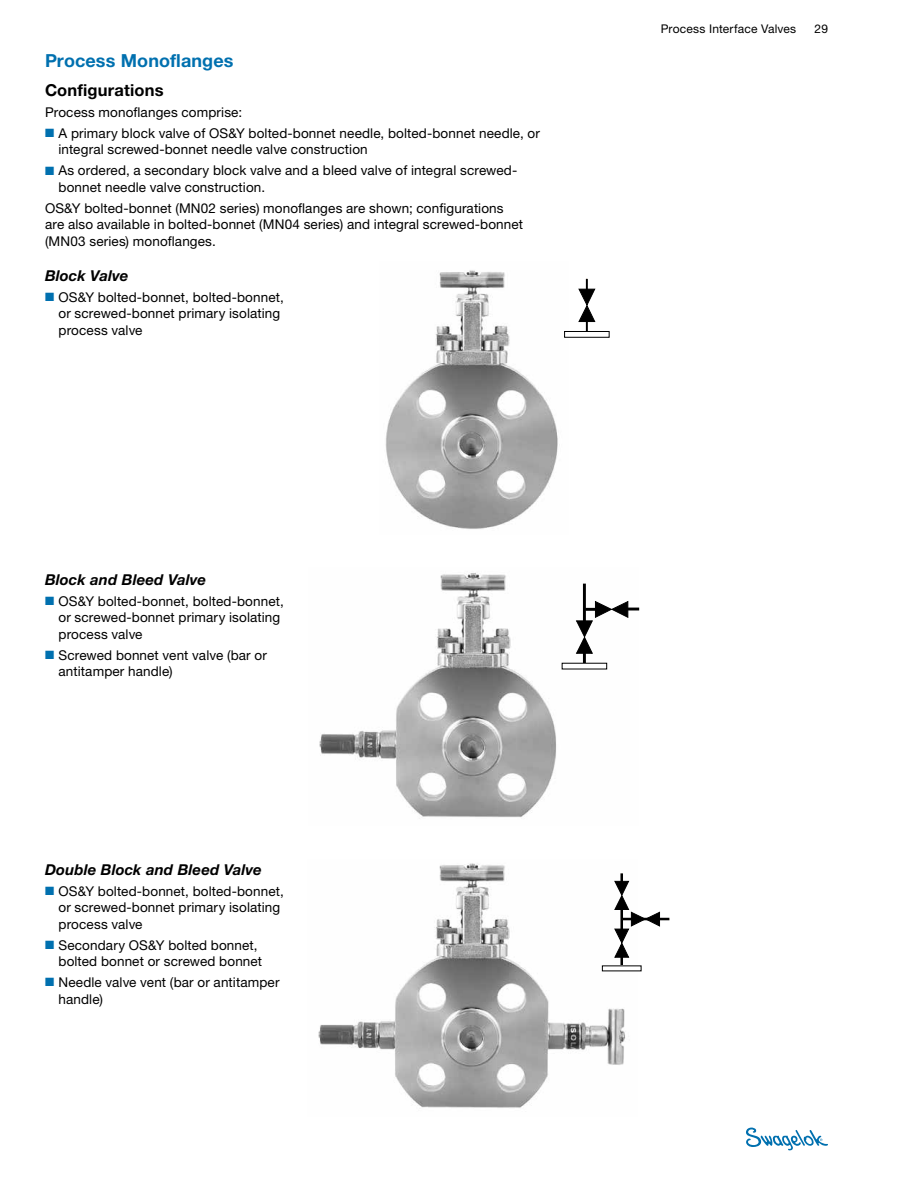
<style>
.page{position:relative;width:918px;height:1188px;background:#fff}
.page>*{position:absolute;margin:0;border:0;box-sizing:border-box;transform-origin:0 0}
.section_hd{font:700 18px "Helvetica Neue LT Std";letter-spacing:.005em;color:#0070af}
.subhd{font:700 16.5px "Helvetica Neue LT Std";letter-spacing:.01em;color:#000}
.subhd2{font:italic 700 15px "Helvetica Neue LT Std";letter-spacing:.005em;color:#000}
.BC_hang{font:13.5px/16.5px "Helvetica Neue LT Std";letter-spacing:.01em;color:#000}
.BC{font:13.5px/16.5px "Helvetica Neue LT Std";letter-spacing:.01em;color:#000}
.t1{font:12px "Helvetica Neue LT Std";letter-spacing:.01em;color:#000}
.s1{color:#0070af}
</style>
<div class="page">
<svg style="left:746px;top:1128px;width:82px;height:22px"></svg>
<img style="left:385px;top:270px;width:173px;height:259px">
<hr style="left:586px;top:279px;width:2px;height:22px;background:#000">
<hr style="left:586px;top:310px;width:2px;height:22px;background:#000">
<div style="left:564px;top:331px;width:45px;height:7px;background:#fff;border:1px solid #000"></div>
<svg style="left:578px;top:288px;width:18px;height:34px"></svg>
<img style="left:319px;top:573px;width:319px;height:245px">
<hr style="left:583px;top:584px;width:3px;height:50px;background:#000">
<hr style="left:583px;top:639px;width:3px;height:25px;background:#000">
<div style="left:562px;top:663px;width:45px;height:6px;background:#fff"></div>
<svg style="left:575px;top:600px;width:54px;height:54px"></svg>
<hr style="left:618px;top:608px;width:21px;height:2px;background:#000">
<img style="left:318px;top:863px;width:320px;height:245px">
<hr style="left:620px;top:945px;width:3px;height:21px;background:#000">
<div style="left:602px;top:966px;width:39px;height:5px;background:#fff"></div>
<hr style="left:622px;top:918px;width:47px;height:2px;background:#000">
<svg style="left:614px;top:873px;width:46px;height:85px"></svg>
<p class="section_hd" style="left:45px;top:49px;width:190px">Process Monoflanges</p>
<p class="subhd" style="left:45px;top:80px;width:120px">Configurations</p>
<p class="BC" style="left:45px;top:104px;width:199px">Process monoflanges comprise:</p>
<p class="BC_hang" style="left:58px;top:125px;width:483px;text-indent:-14px"><span class="s1">■</span> A primary block valve of OS&amp;Y bolted-bonnet needle, bolted-bonnet needle, or integral screwed-bonnet needle valve construction</p>
<p class="BC_hang" style="left:58px;top:162px;width:460px;text-indent:-14px"><span class="s1">■</span> As ordered, a secondary block valve and a bleed valve of integral screwed&shy;bonnet needle valve construction.</p>
<p class="BC" style="left:45px;top:200px;width:480px">OS&amp;Y bolted-bonnet (MN02 series) monoflanges are shown; configurations are also available in bolted-bonnet (MN04 series) and integral screwed-bonnet (MN03 series) monoflanges.</p>
<p class="subhd2" style="left:45px;top:266px;width:85px">Block Valve</p>
<p class="BC_hang" style="left:58px;top:288px;width:227px;text-indent:-14px"><span class="s1">■</span> OS&amp;Y bolted-bonnet, bolted-bonnet, or screwed-bonnet primary isolating process valve</p>
<p class="subhd2" style="left:45px;top:570px;width:163px">Block and Bleed Valve</p>
<p class="BC_hang" style="left:58px;top:592px;width:227px;text-indent:-14px"><span class="s1">■</span> OS&amp;Y bolted-bonnet, bolted-bonnet, or screwed-bonnet primary isolating process valve</p>
<p class="BC_hang" style="left:58px;top:646px;width:210px;text-indent:-14px"><span class="s1">■</span> Screwed bonnet vent valve (bar or antitamper handle)</p>
<p class="subhd2" style="left:45px;top:860px;width:218px">Double Block and Bleed Valve</p>
<p class="BC_hang" style="left:58px;top:882px;width:227px;text-indent:-14px"><span class="s1">■</span> OS&amp;Y bolted-bonnet, bolted-bonnet, or screwed-bonnet primary isolating process valve</p>
<p class="BC_hang" style="left:58px;top:936px;width:205px;text-indent:-14px"><span class="s1">■</span> Secondary OS&amp;Y bolted bonnet, bolted bonnet or screwed bonnet</p>
<p class="BC_hang" style="left:58px;top:974px;width:223px;text-indent:-14px"><span class="s1">■</span> Needle valve vent (bar or antitamper handle)</p>
<p class="t1" style="left:661px;top:22px;width:137px">Process Interface Valves</p>
<p class="t1" style="left:815px;top:22px;width:15px">29</p>
</div>
